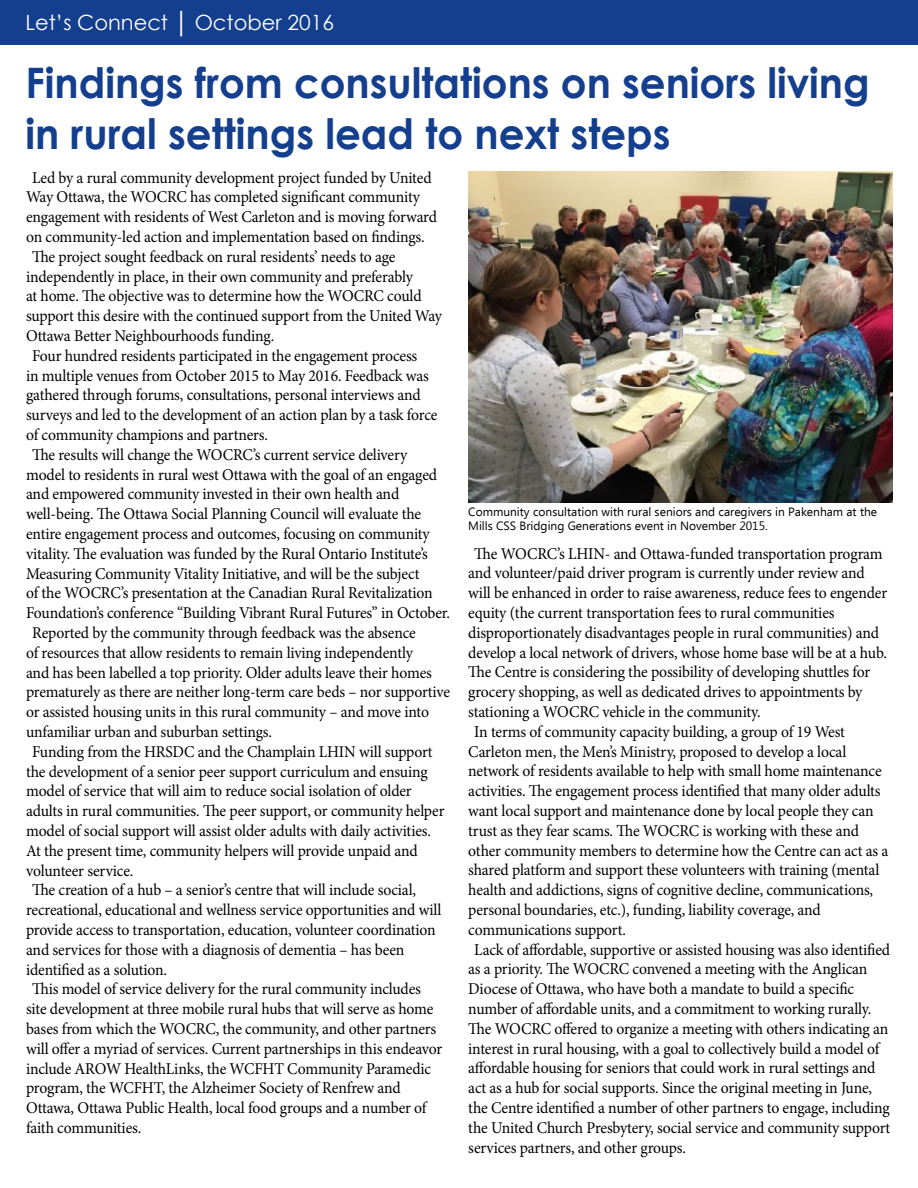
<style>
.page{position:relative;width:918px;height:1188px;background:#fff}
.page>*{position:absolute;margin:0;border:0;box-sizing:border-box;transform-origin:0 0}
.t1{font:700 42px/50.4px "Century Gothic";color:#143e8e;scale:.96 1}
.t2{font:21px "Century Gothic";color:#fff}
.t3{font:16.5px "Minion Pro";letter-spacing:-.01em;color:#000;scale:.95 1}
.t4{font:12px/14.4px "Ebrima";color:#000}
</style>
<div class="page">
<div style="left:0;top:0;width:918px;height:45px;background:#143e8e"></div>
<img style="left:469px;top:172px;width:423px;height:330px">
<p class="t2" style="left:26px;top:7px;width:310px">Let’s Connect │ October 2016</p>
<h1 class="t1" style="left:26px;top:56px;width:881px">Findings from consultations on seniors living in rural settings lead to next steps</h1>
<p class="t3" style="left:32px;top:166px;width:422px">Led by a rural community development project funded by United</p>
<p class="t3" style="left:26px;top:186px;width:416px">Way Ottawa, the WOCRC has completed significant community</p>
<p class="t3" style="left:26px;top:206px;width:434px">engagement with residents of West Carleton and is moving forward</p>
<p class="t3" style="left:26px;top:226px;width:421px">on community-led action and implementation based on findings.</p>
<p class="t3" style="left:32px;top:246px;width:384px">The project sought feedback on rural residents’ needs to age</p>
<p class="t3" style="left:26px;top:265px;width:409px">independently in place, in their own community and preferably</p>
<p class="t3" style="left:26px;top:285px;width:418px">at home. The objective was to determine how the WOCRC could</p>
<p class="t3" style="left:26px;top:305px;width:439px">support this desire with the continued support from the United Way</p>
<p class="t3" style="left:26px;top:325px;width:263px">Ottawa Better Neighbourhoods funding.</p>
<p class="t3" style="left:32px;top:345px;width:407px">Four hundred residents participated in the engagement process</p>
<p class="t3" style="left:26px;top:364px;width:426px">in multiple venues from October 2015 to May 2016. Feedback was</p>
<p class="t3" style="left:26px;top:384px;width:417px">gathered through forums, consultations, personal interviews and</p>
<p class="t3" style="left:26px;top:404px;width:435px">surveys and led to the development of an action plan by a task force</p>
<p class="t3" style="left:26px;top:424px;width:256px">of community champions and partners.</p>
<p class="t3" style="left:32px;top:444px;width:397px">The results will change the WOCRC’s current service delivery</p>
<p class="t3" style="left:26px;top:463px;width:434px">model to residents in rural west Ottawa with the goal of an engaged</p>
<p class="t3" style="left:26px;top:483px;width:394px">and empowered community invested in their own health and</p>
<p class="t3" style="left:26px;top:503px;width:418px">well-being. The Ottawa Social Planning Council will evaluate the</p>
<p class="t3" style="left:26px;top:523px;width:427px">entire engagement process and outcomes, focusing on community</p>
<p class="t3" style="left:26px;top:543px;width:425px">vitality. The evaluation was funded by the Rural Ontario Institute’s</p>
<p class="t3" style="left:26px;top:562px;width:416px">Measuring Community Vitality Initiative, and will be the subject</p>
<p class="t3" style="left:26px;top:582px;width:430px">of the WOCRC’s presentation at the Canadian Rural Revitalization</p>
<p class="t3" style="left:26px;top:602px;width:448px">Foundation’s conference “Building Vibrant Rural Futures” in October.</p>
<p class="t3" style="left:32px;top:622px;width:405px">Reported by the community through feedback was the absence</p>
<p class="t3" style="left:26px;top:642px;width:409px">of resources that allow residents to remain living independently</p>
<p class="t3" style="left:26px;top:661px;width:429px">and has been labelled a top priority. Older adults leave their homes</p>
<p class="t3" style="left:26px;top:681px;width:448px">prematurely as there are neither long-term care beds – nor supportive</p>
<p class="t3" style="left:26px;top:701px;width:426px">or assisted housing units in this rural community – and move into</p>
<p class="t3" style="left:26px;top:721px;width:260px">unfamiliar urban and suburban settings.</p>
<p class="t3" style="left:32px;top:741px;width:423px">Funding from the HRSDC and the Champlain LHIN will support</p>
<p class="t3" style="left:26px;top:760px;width:424px">the development of a senior peer support curriculum and ensuing</p>
<p class="t3" style="left:26px;top:780px;width:408px">model of service that will aim to reduce social isolation of older</p>
<p class="t3" style="left:26px;top:800px;width:442px">adults in rural communities. The peer support, or community helper</p>
<p class="t3" style="left:26px;top:820px;width:428px">model of social support will assist older adults with daily activities.</p>
<p class="t3" style="left:26px;top:840px;width:414px">At the present time, community helpers will provide unpaid and</p>
<p class="t3" style="left:26px;top:859px;width:114px">volunteer service.</p>
<p class="t3" style="left:32px;top:879px;width:406px">The creation of a hub – a senior’s centre that will include social,</p>
<p class="t3" style="left:26px;top:899px;width:439px">recreational, educational and wellness service opportunities and will</p>
<p class="t3" style="left:26px;top:919px;width:433px">provide access to transportation, education, volunteer coordination</p>
<p class="t3" style="left:26px;top:939px;width:400px">and services for those with a diagnosis of dementia – has been</p>
<p class="t3" style="left:26px;top:958px;width:150px">identified as a solution.</p>
<p class="t3" style="left:32px;top:978px;width:411px">This model of service delivery for the rural community includes</p>
<p class="t3" style="left:26px;top:998px;width:430px">site development at three mobile rural hubs that will serve as home</p>
<p class="t3" style="left:26px;top:1018px;width:433px">bases from which the WOCRC, the community, and other partners</p>
<p class="t3" style="left:26px;top:1038px;width:440px">will offer a myriad of services. Current partnerships in this endeavor</p>
<p class="t3" style="left:26px;top:1057px;width:428px">include AROW HealthLinks, the WCFHT Community Paramedic</p>
<p class="t3" style="left:26px;top:1077px;width:396px">program, the WCFHT, the Alzheimer Society of Renfrew and</p>
<p class="t3" style="left:26px;top:1097px;width:423px">Ottawa, Ottawa Public Health, local food groups and a number of</p>
<p class="t3" style="left:26px;top:1117px;width:123px">faith communities.</p>
<p class="t4" style="left:468px;top:505px;width:410px">Community consultation with rural seniors and caregivers in Pakenham at the<br>Mills CSS Bridging Generations event in November 2015.</p>
<p class="t3" style="left:474px;top:542px;width:431px">The WOCRC’s LHIN- and Ottawa-funded transportation program</p>
<p class="t3" style="left:468px;top:562px;width:419px">and volunteer/paid driver program is currently under review and</p>
<p class="t3" style="left:468px;top:582px;width:442px">will be enhanced in order to raise awareness, reduce fees to engender</p>
<p class="t3" style="left:468px;top:602px;width:387px">equity (the current transportation fees to rural communities</p>
<p class="t3" style="left:468px;top:622px;width:434px">disproportionately disadvantages people in rural communities) and</p>
<p class="t3" style="left:468px;top:641px;width:442px">develop a local network of drivers, whose home base will be at a hub.</p>
<p class="t3" style="left:468px;top:661px;width:425px">The Centre is considering the possibility of developing shuttles for</p>
<p class="t3" style="left:468px;top:681px;width:416px">grocery shopping, as well as dedicated drives to appointments by</p>
<p class="t3" style="left:468px;top:701px;width:309px">stationing a WOCRC vehicle in the community.</p>
<p class="t3" style="left:474px;top:721px;width:392px">In terms of community capacity building, a group of 19 West</p>
<p class="t3" style="left:468px;top:740px;width:399px">Carleton men, the Men’s Ministry, proposed to develop a local</p>
<p class="t3" style="left:468px;top:760px;width:437px">network of residents available to help with small home maintenance</p>
<p class="t3" style="left:468px;top:780px;width:436px">activities. The engagement process identified that many older adults</p>
<p class="t3" style="left:468px;top:800px;width:428px">want local support and maintenance done by local people they can</p>
<p class="t3" style="left:468px;top:820px;width:413px">trust as they fear scams. The WOCRC is working with these and</p>
<p class="t3" style="left:468px;top:839px;width:444px">other community members to determine how the Centre can act as a</p>
<p class="t3" style="left:468px;top:859px;width:434px">shared platform and support these volunteers with training (mental</p>
<p class="t3" style="left:468px;top:879px;width:428px">health and addictions, signs of cognitive decline, communications,</p>
<p class="t3" style="left:468px;top:899px;width:373px">personal boundaries, etc.), funding, liability coverage, and</p>
<p class="t3" style="left:468px;top:919px;width:167px">communications support.</p>
<p class="t3" style="left:474px;top:938px;width:439px">Lack of affordable, supportive or assisted housing was also identified</p>
<p class="t3" style="left:468px;top:958px;width:422px">as a priority. The WOCRC convened a meeting with the Anglican</p>
<p class="t3" style="left:468px;top:978px;width:408px">Diocese of Ottawa, who have both a mandate to build a specific</p>
<p class="t3" style="left:468px;top:998px;width:426px">number of affordable units, and a commitment to working rurally.</p>
<p class="t3" style="left:468px;top:1018px;width:444px">The WOCRC offered to organize a meeting with others indicating an</p>
<p class="t3" style="left:468px;top:1037px;width:434px">interest in rural housing, with a goal to collectively build a model of</p>
<p class="t3" style="left:468px;top:1057px;width:430px">affordable housing for seniors that could work in rural settings and</p>
<p class="t3" style="left:468px;top:1077px;width:427px">act as a hub for social supports. Since the original meeting in June,</p>
<p class="t3" style="left:468px;top:1097px;width:445px">the Centre identified a number of other partners to engage, including</p>
<p class="t3" style="left:468px;top:1117px;width:446px">the United Church Presbytery, social service and community support</p>
<p class="t3" style="left:468px;top:1136px;width:231px">services partners, and other groups.</p>
</div>
